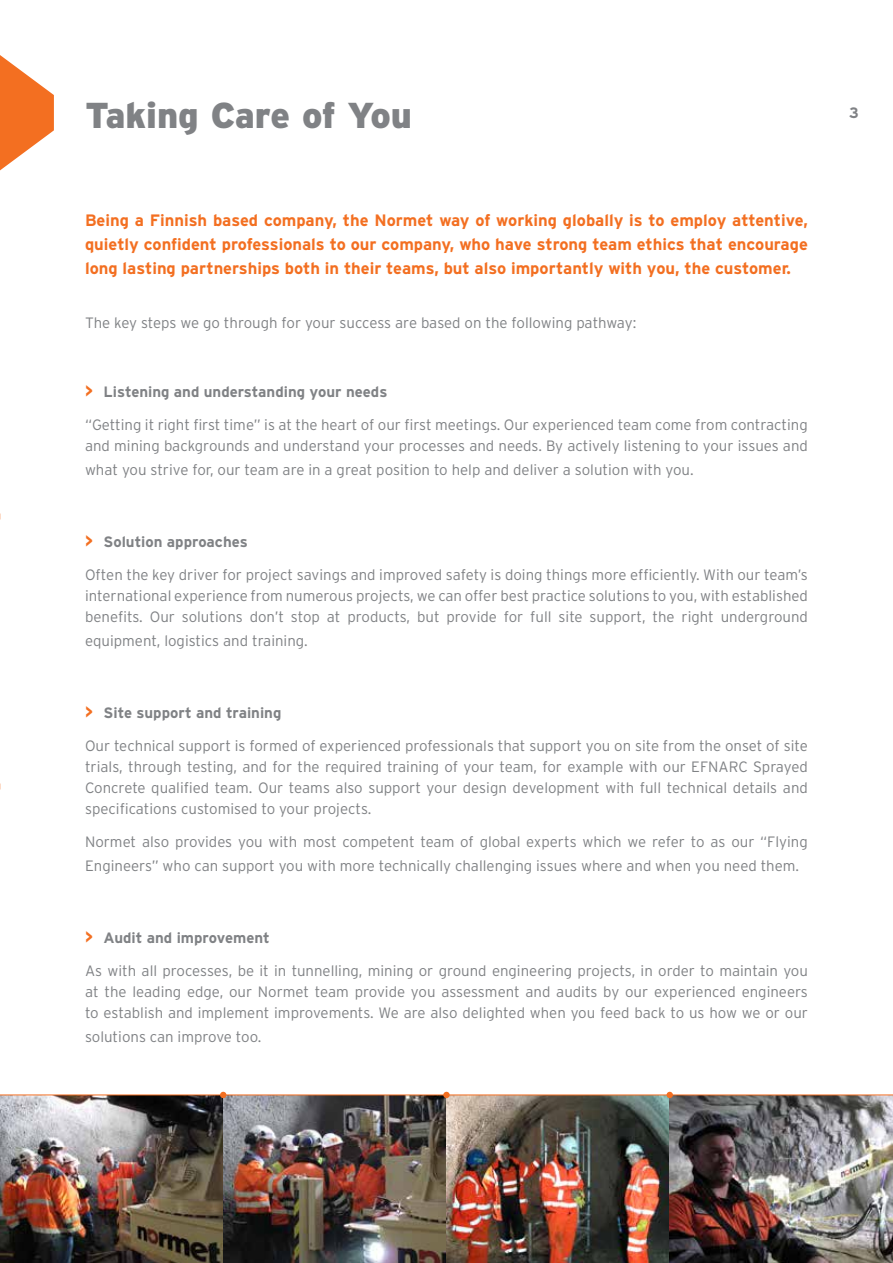
<style>
.page{position:relative;width:893px;height:1263px;background:#fff}
.page>*{position:absolute;margin:0;border:0;box-sizing:border-box;transform-origin:0 0}
.t1{font:900 36px "Interstate";color:#808285}
.t2{font:700 16.5px/24px "Interstate";color:#f36f21;text-align:justify}
.t3{font:300 15px/21px "Interstate";color:#808285;text-align:justify}
.t4{font:700 15px "Interstate";color:#808285}
.s1{font-size:18px;color:#f36f21}
</style>
<div class="page">
<svg style="left:0;top:55px;width:54px;height:115px"></svg>
<img style="left:0;top:1095px;width:893px;height:168px">
<svg style="left:220px;top:1092px;width:6px;height:6px"></svg>
<div style="left:443px;top:1092px;width:7px;height:6px;background:#f36f21;border-radius:50%"></div>
<div style="left:666px;top:1092px;width:7px;height:6px;background:#f36f21;border-radius:50%"></div>
<hr style="left:0;top:1094px;width:893px;height:1px;background:#f36f21">
<h1 class="t1" style="left:85px;top:93px;width:329px">Taking Care of You</h1>
<p class="t2" style="left:85px;top:208px;width:724px">Being a Finnish based company, the Normet way of working globally is to employ attentive, quietly confident professionals to our company, who have strong team ethics that encourage long lasting partnerships both in their teams, but also importantly with you, the customer.</p>
<p class="t3" style="left:85px;top:312px;width:553px">The key steps we go through for your success are based on the following pathway:</p>
<p class="t4" style="left:85px;top:382px;width:304px"><span class="s1">&gt;</span> Listening and understanding your needs</p>
<p class="t3" style="left:85px;top:414px;width:724px">“Getting it right first time” is at the heart of our first meetings. Our experienced team come from contracting and mining backgrounds and understand your processes and needs. By actively listening to your issues and</p>
<p class="t3" style="left:85px;top:459px;width:610px">what you strive for, our team are in a great position to help and deliver a solution with you.</p>
<p class="t4" style="left:85px;top:532px;width:164px"><span class="s1">&gt;</span> Solution approaches</p>
<p class="t3" style="left:85px;top:564px;width:724px">Often the key driver for project savings and improved safety is doing things more efficiently. With our team’s international experience from numerous projects, we can offer best practice solutions to you, with established benefits. Our solutions don’t stop at products, but provide for full site support, the right underground</p>
<p class="t3" style="left:85px;top:630px;width:224px">equipment, logistics and training.</p>
<p class="t4" style="left:85px;top:703px;width:198px"><span class="s1">&gt;</span> Site support and training</p>
<p class="t3" style="left:85px;top:735px;width:724px">Our technical support is formed of experienced professionals that support you on site from the onset of site trials, through testing, and for the required training of your team, for example with our EFNARC Sprayed Concrete qualified team. Our teams also support your design development with full technical details and specifications customised to your projects.</p>
<p class="t3" style="left:85px;top:829px;width:724px;line-height:24px">Normet also provides you with most competent team of global experts which we refer to as our “Flying<br>Engineers” who can support you with more technically challenging issues where and when you need them.</p>
<p class="t4" style="left:85px;top:928px;width:186px"><span class="s1">&gt;</span> Audit and improvement</p>
<p class="t3" style="left:85px;top:960px;width:724px">As with all processes, be it in tunnelling, mining or ground engineering projects, in order to maintain you at the leading edge, our Normet team provide you assessment and audits by our experienced engineers to establish and implement improvements. We are also delighted when you feed back to us how we or our</p>
<p class="t3" style="left:85px;top:1026px;width:178px">solutions can improve too.</p>
<p class="t4" style="left:849px;top:104px;width:11px">3</p>
</div>
